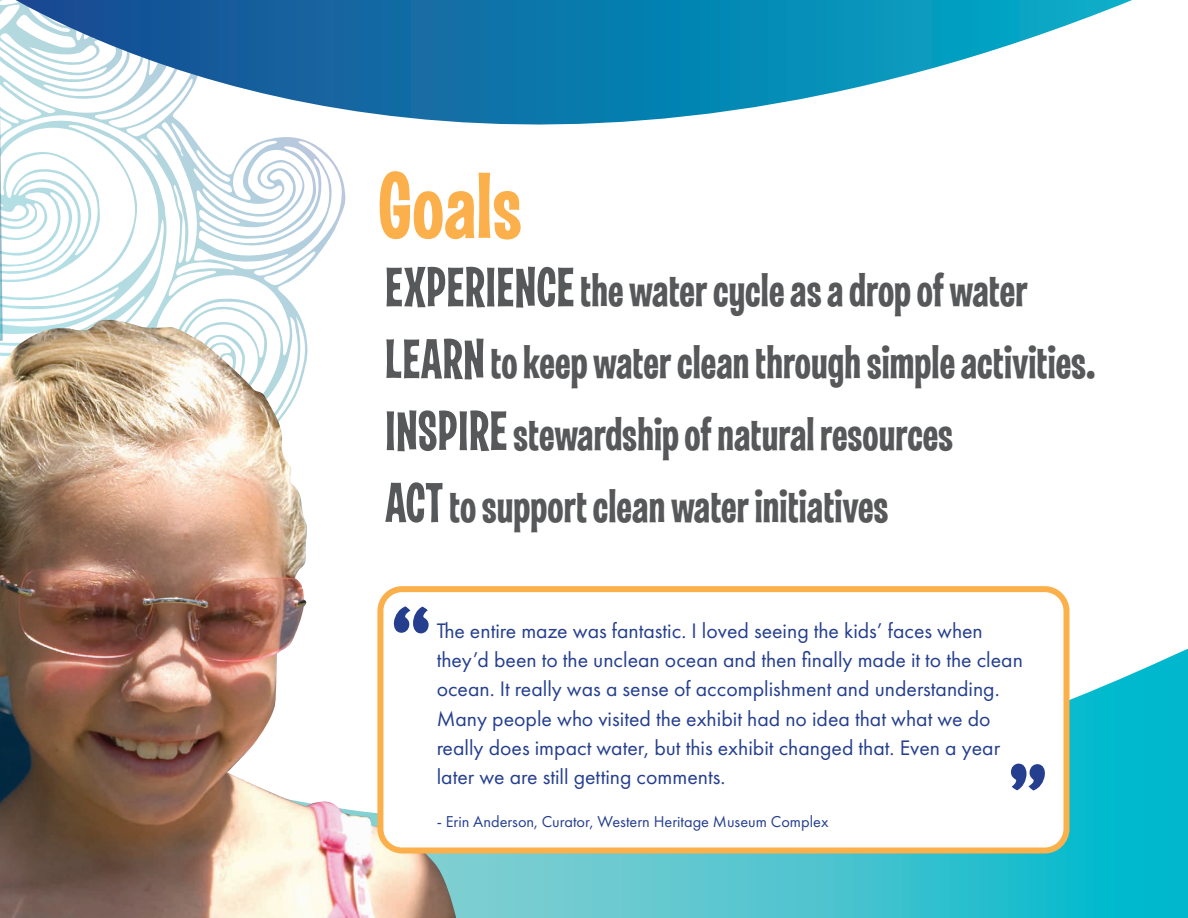
<style>
.page{position:relative;width:1188px;height:918px;background:#fff}
.page>*{position:absolute;margin:0;border:0;box-sizing:border-box;transform-origin:0 0}
.t1{font:97.8px "Las Vegas OT Jackpot";color:#253f8e}
.t2{font:95.7px "Las Vegas OT Jackpot";color:#fbb04b}
.t3{font:48.75px/71.8px "Las Vegas OT Jackpot";color:#57585a}
.t4{font:21.75px/29.1px "Futura PT";color:#253f8e}
.t5{font:16.35px "Futura PT";color:#253f8e}
.s1{font-size:57px}
</style>
<div class="page">
<svg style="left:3px;top:3px;width:328px;height:317px"></svg>
<svg style="left:16px;top:0;width:1116px;height:236px"></svg>
<svg style="left:456px;top:649px;width:732px;height:269px;background:#37c2d0"></svg>
<img style="left:0;top:320px;width:456px;height:598px">
<svg style="left:0;top:0;width:3px;height:352px"></svg>
<svg style="left:378px;top:320px;width:36px;height:4px"></svg>
<svg style="left:378px;top:373px;width:36px;height:21px"></svg>
<svg style="left:378px;top:443px;width:36px;height:20px"></svg>
<svg style="left:378px;top:512px;width:36px;height:21px"></svg>
<div style="left:380px;top:589px;width:686px;height:261px;background:#fff;border-radius:22px"></div>
<div style="left:377px;top:586px;width:693px;height:268px;border:6px solid #fbb04b;border-radius:22px"></div>
<h2 class="t2" style="left:378px;top:153px;width:145px">Goals</h2>
<h3 class="t3" style="left:385px;top:254px;width:712px"><span class="s1">EXPERIENCE</span> the water cycle as a drop of water <span class="s1">LEARN</span> to keep water clean through simple activities.<br><span class="s1">INSPIRE</span> stewardship of natural resources<br><span class="s1">ACT</span> to support clean water initiatives</h3>
<h1 class="t1" style="left:392px;top:591px;width:39px">“</h1>
<p class="t4" style="left:437px;top:617px;width:588px">The entire maze was fantastic. I loved seeing the kids’ faces when they’d been to the unclean ocean and then finally made it to the clean ocean. It really was a sense of accomplishment and understanding.<br>Many people who visited the exhibit had no idea that what we do really does impact water, but this exhibit changed that. Even a year later we are still getting comments.</p>
<p class="t5" style="left:437px;top:812px;width:393px">- Erin Anderson, Curator, Western Heritage Museum Complex</p>
<h1 class="t1" style="left:1009px;top:747px;width:39px">”</h1>
</div>
